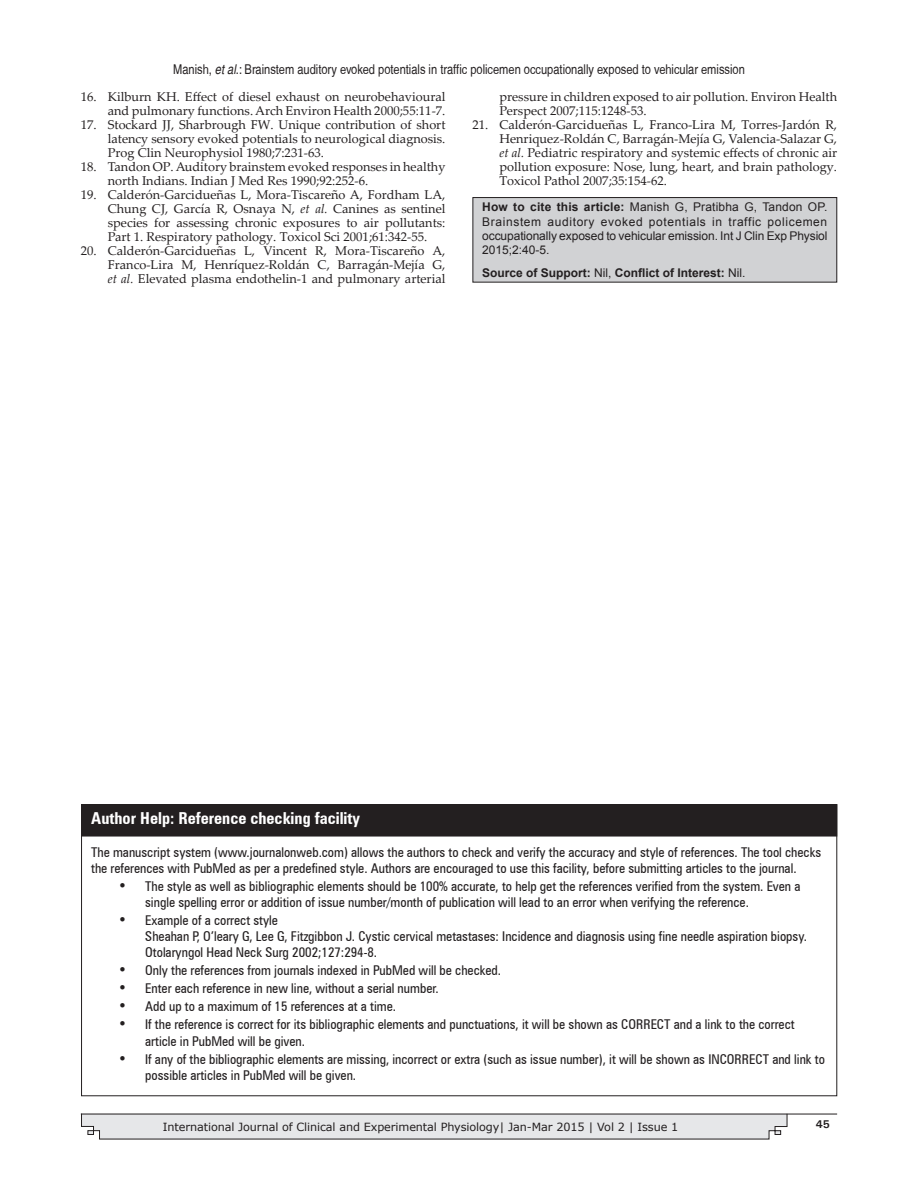
<style>
.page{position:relative;width:918px;height:1188px;background:#fff}
.page>*{position:absolute;margin:0;border:0;box-sizing:border-box;transform-origin:0 0}
.t1{font:700 condensed 16.5px "Zurich BT";color:#fff}
.t2{font:condensed 13.5px/16.2px "Zurich BT";color:#231f20}
.t3{font:condensed 13.5px "Helvetica";color:#231f20}
.REF{font:12.75px/14px "Palatino Linotype";color:#231f20;text-align:justify}
.SRC{font:12px/14.4px "Arial";letter-spacing:-.01em;color:#231f20;text-align:justify}
.SRC-2{font:700 12px "Arial";color:#231f20}
.t4{font:11.25px "Verdana";letter-spacing:-.01em;color:#231f20}
.t5{font:700 11.25px "Univers";color:#231f20}
.s1{font-style:italic}
.s2{font-weight:700}
.s3{font-weight:400}
.s4{font-size:15px}
</style>
<div class="page">
<svg style="left:81px;top:1113px;width:706px;height:26px;background:#dedfe1"></svg>
<hr style="left:81px;top:1114px;width:756px;height:1px;background:#231f20">
<div style="left:473px;top:198px;width:364px;height:84px;background:#d1d2d4"></div>
<div style="left:472px;top:197px;width:365px;height:86px;border:1px solid #231f20"></div>
<div style="left:82px;top:805px;width:755px;height:31px;background:#231f20"></div>
<div style="left:81px;top:804px;width:756px;height:32px;border:1px solid #231f20"></div>
<p class="t3" style="left:173px;top:62px;width:573px">Manish, <span class="s1">et al</span>.: Brainstem auditory evoked potentials in traffic policemen occupationally exposed to vehicular emission</p>
<p class="REF" style="left:81px;top:89px;width:366px;text-align:right">16. Kilburn KH. Effect of diesel exhaust on neurobehavioural and pulmonary functions.Arch Environ Health 2000;55:11‑7.</p>
<p class="REF" style="left:108px;top:117px;width:339px;text-indent:-27px">17. Stockard JJ, Sharbrough FW. Unique contribution of short latency sensory evoked potentials to neurological diagnosis.<br>Prog Clin Neurophysiol 1980;7:231‑63.</p>
<p class="REF" style="left:108px;top:159px;width:339px;text-indent:-27px">18. Tandon OP.Auditory brainstem evoked responses in healthy north Indians. Indian J Med Res 1990;92:252‑6.</p>
<p class="REF" style="left:108px;top:187px;width:339px;text-indent:-27px">19. Calderón‑Garcidueñas L, Mora‑Tiscareño A, Fordham LA, Chung CJ, García R, Osnaya N, <span class="s1">et al.</span> Canines as sentinel species for assessing chronic exposures to air pollutants:<br>Part 1. Respiratory pathology. Toxicol Sci 2001;61:342‑55.</p>
<p class="REF" style="left:108px;top:243px;width:339px;text-indent:-27px">20. Calderón‑Garcidueñas L, Vincent R, Mora‑Tiscareño A, Franco‑Lira M, Henríquez‑Roldán C, Barragán‑Mejía G, <span class="s1">et al.</span> Elevated plasma endothelin‑1 and pulmonary arterial</p>
<p class="REF" style="left:500px;top:89px;width:339px">pressure in children exposed to air pollution. Environ Health<br>Perspect 2007;115:1248‑53.</p>
<p class="REF" style="left:500px;top:117px;width:339px;text-indent:-27px">21. Calderón‑Garcidueñas L, Franco‑Lira M, Torres‑Jardón R, Henriquez‑Roldán C, Barragán‑Mejía G, Valencia‑Salazar G, <span class="s1">et al.</span> Pediatric respiratory and systemic effects of chronic air pollution exposure: Nose, lung, heart, and brain pathology.<br>Toxicol Pathol 2007;35:154‑62.</p>
<p class="SRC" style="left:482px;top:200px;width:347px"><span class="s2">How to cite this article:</span> Manish G, Pratibha G, Tandon OP.<br>Brainstem auditory evoked potentials in traffic policemen occupationally exposed to vehicular emission. Int J Clin Exp Physiol 2015;2:40-5.</p>
<p class="SRC-2" style="left:482px;top:265px;width:265px">Source of Support: <span class="s3">Nil,</span> Conflict of Interest: <span class="s3">Nil.</span></p>
<p class="t1" style="left:91px;top:808px;width:270px">Author Help: Reference checking facility</p>
<p class="t2" style="left:91px;top:844px;width:732px">The manuscript system (www.journalonweb.com) allows the authors to check and verify the accuracy and style of references. The tool checks the references with PubMed as per a predefined style. Authors are encouraged to use this facility, before submitting articles to the journal.</p>
<p class="t2" style="left:145px;top:878px;width:657px;text-indent:-27px"><span class="s4">•</span> The style as well as bibliographic elements should be 100% accurate, to help get the references verified from the system. Even a single spelling error or addition of issue number/month of publication will lead to an error when verifying the reference.</p>
<p class="t2" style="left:118px;top:912px;width:161px"><span class="s4">•</span> Example of a correct style</p>
<p class="t2" style="left:145px;top:928px;width:664px">Sheahan P, O’leary G, Lee G, Fitzgibbon J. Cystic cervical metastases: Incidence and diagnosis using fine needle aspiration biopsy.<br>Otolaryngol Head Neck Surg 2002;127:294-8.</p>
<p class="t2" style="left:118px;top:962px;width:384px"><span class="s4">•</span> Only the references from journals indexed in PubMed will be checked.</p>
<p class="t2" style="left:118px;top:980px;width:322px"><span class="s4">•</span> Enter each reference in new line, without a serial number.</p>
<p class="t2" style="left:118px;top:998px;width:279px"><span class="s4">•</span> Add up to a maximum of 15 references at a time.</p>
<p class="t2" style="left:145px;top:1016px;width:651px;text-indent:-27px"><span class="s4">•</span> If the reference is correct for its bibliographic elements and punctuations, it will be shown as CORRECT and a link to the correct article in PubMed will be given.</p>
<p class="t2" style="left:145px;top:1051px;width:681px;text-indent:-27px"><span class="s4">•</span> If any of the bibliographic elements are missing, incorrect or extra (such as issue number), it will be shown as INCORRECT and link to possible articles in PubMed will be given.</p>
<p class="t4" style="left:163px;top:1119px;width:517px">International Journal of Clinical and Experimental Physiology| Jan-Mar 2015 | Vol 2 | Issue 1</p>
<p class="t5" style="left:816px;top:1117px;width:16px">45</p>
</div>
